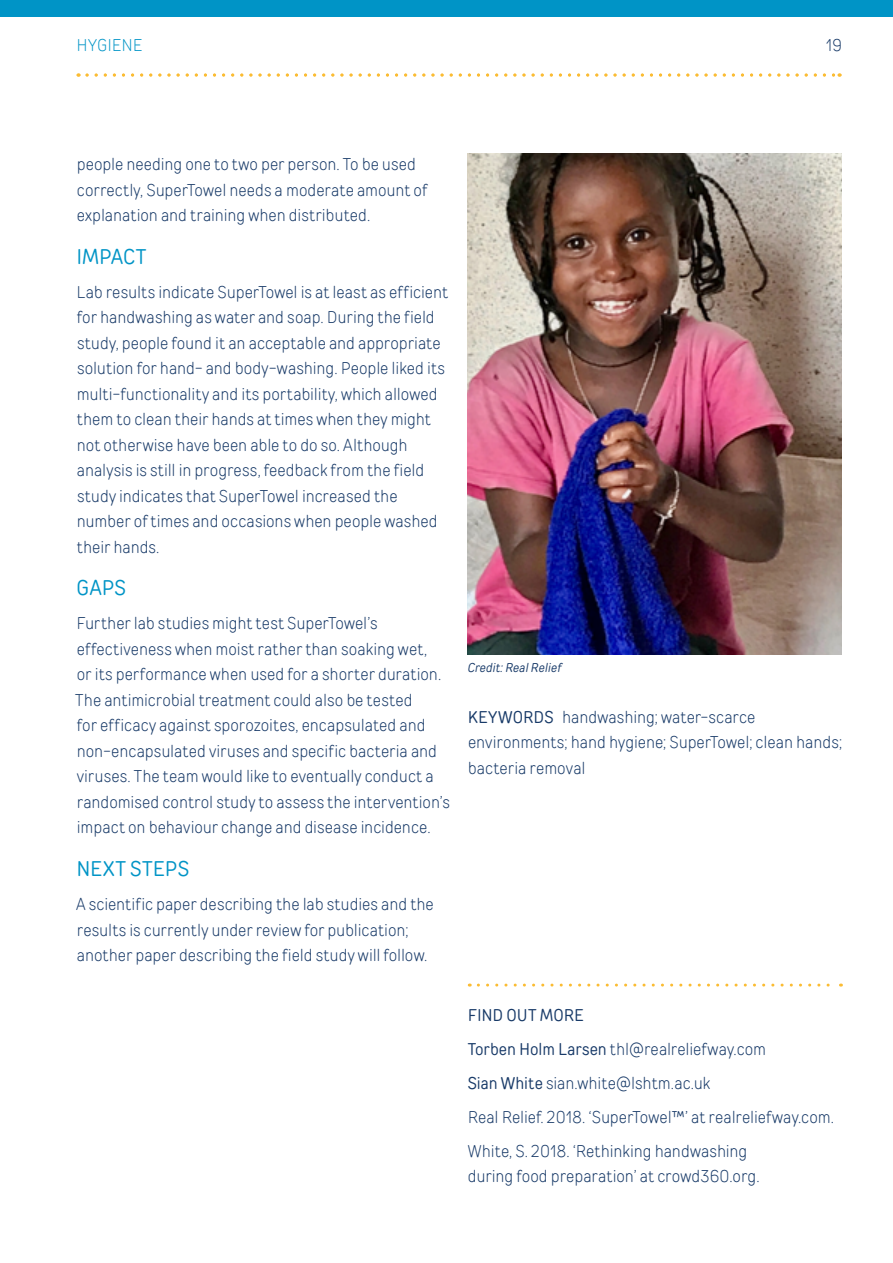
<style>
.page{position:relative;width:893px;height:1263px;background:#fff}
.page>*{position:absolute;margin:0;border:0;box-sizing:border-box;transform-origin:0 0}
.t1{font:21.3px "TT Rounds Condensed";letter-spacing:.015em;color:#0094c6}
.t2{font:300 16.95px/25.5px "TT Rounds Condensed";letter-spacing:-.005em;color:#183a68}
.t3{font:300 16.95px "TT Rounds Condensed";color:#0094c6}
.t4{font:italic 12.75px "TT Rounds Condensed";letter-spacing:.005em;color:#183a68}
.s1{font-weight:400}
</style>
<div class="page">
<svg style="left:87px;top:74px;width:753px;height:3px"></svg>
<div style="left:0;top:0;width:893px;height:17px;background:#0094c6"></div>
<svg style="left:478px;top:983px;width:363px;height:3px"></svg>
<img style="left:468px;top:153px;width:374px;height:502px">
<p class="t3" style="left:77px;top:34px;width:67px">HYGIENE</p>
<p class="t2" style="left:826px;top:32px;width:17px">19</p>
<p class="t2" style="left:77px;top:151px;width:352px">people needing one to two per person. To be used correctly, SuperTowel needs a moderate amount of explanation and training when distributed.</p>
<p class="t1" style="left:76px;top:242px;width:72px">IMPACT</p>
<p class="t2" style="left:76px;top:279px;width:373px">Lab results indicate SuperTowel is at least as efficient for handwashing as water and soap. During the field study, people found it an acceptable and appropriate solution for hand- and body-washing. People liked its multi-functionality and its portability, which allowed them to clean their hands at times when they might not otherwise have been able to do so. Although analysis is still in progress, feedback from the field study indicates that SuperTowel increased the number of times and occasions when people washed their hands.</p>
<p class="t1" style="left:77px;top:574px;width:51px">GAPS</p>
<p class="t2" style="left:75px;top:610px;width:376px">Further lab studies might test SuperTowel’s effectiveness when moist rather than soaking wet,<br>or its performance when used for a shorter duration.<br>The antimicrobial treatment could also be tested<br>for efficacy against sporozoites, encapsulated and non-encapsulated viruses and specific bacteria and viruses. The team would like to eventually conduct a randomised control study to assess the intervention’s impact on behaviour change and disease incidence.</p>
<p class="t1" style="left:76px;top:854px;width:114px">NEXT STEPS</p>
<p class="t2" style="left:76px;top:891px;width:359px">A scientific paper describing the lab studies and the results is currently under review for publication; another paper describing the field study will follow.</p>
<p class="t4" style="left:468px;top:659px;width:95px">Credit: Real Relief</p>
<p class="t2" style="left:468px;top:704px;width:376px"><span class="s1">KEYWORDS</span> handwashing; water-scarce environments; hand hygiene; SuperTowel; clean hands; bacteria removal</p>
<p class="t2" style="left:468px;top:997px;width:368px;line-height:34px"><span class="s1">FIND OUT MORE<br>Torben Holm Larsen</span> thl@realreliefway.com<br><span class="s1">Sian White</span> sian.white@lshtm.ac.uk<br>Real Relief. 2018. ‘SuperTowel™’ at realreliefway.com.<br>White, S. 2018. ‘Rethinking handwashing</p>
<p class="t2" style="left:468px;top:1163px;width:293px">during food preparation’ at crowd360.org.</p>
</div>
